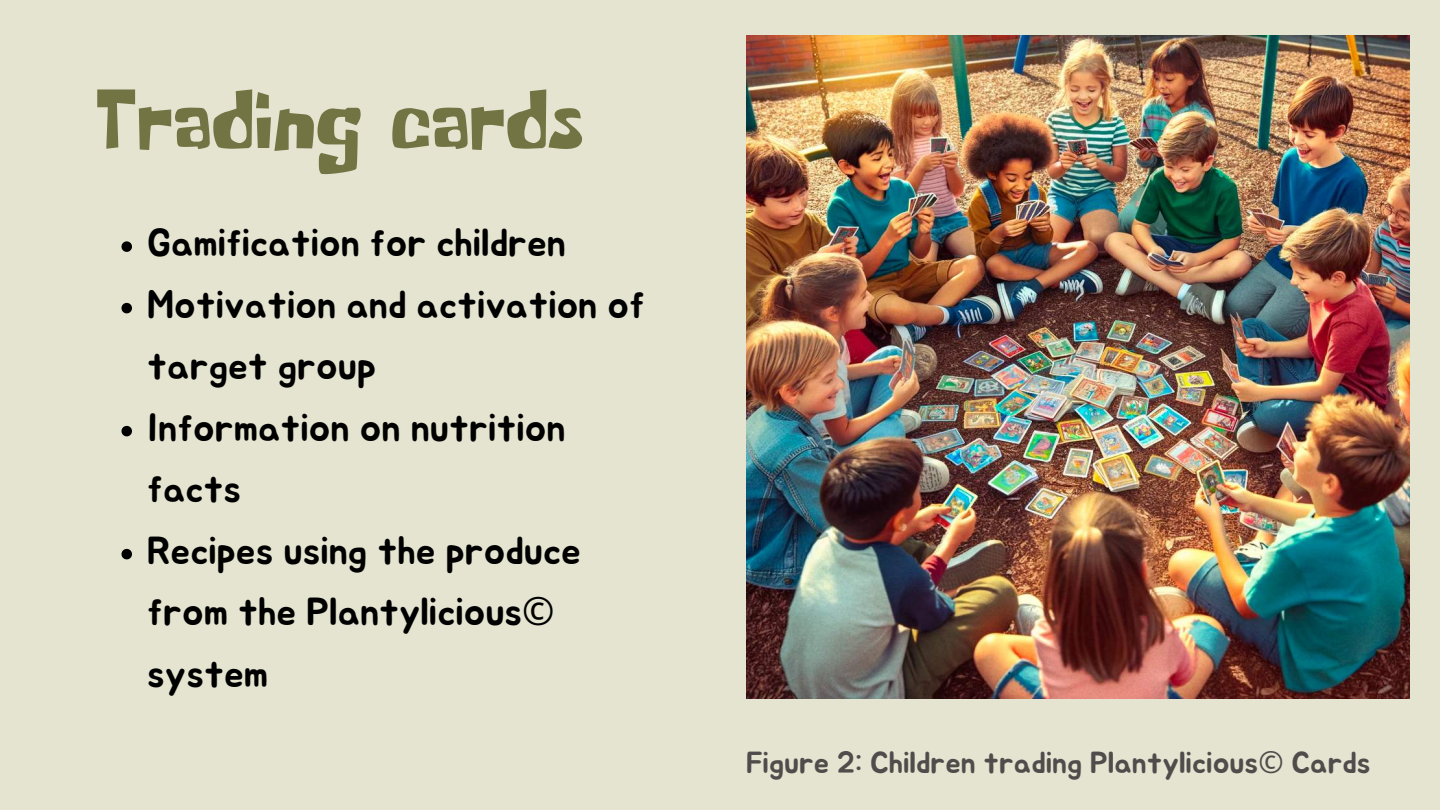
<style>
.page{position:relative;width:1440px;height:810px;background:#e4e4d0}
.page>*{position:absolute;margin:0;border:0;box-sizing:border-box;transform-origin:0 0}
.t1{font:84.7px "Some Time Later";color:#727444}
.t2{font:39px/61.5px "Jua";color:#000}
.t3{font:30.4px "Jua";color:#504c4c}
.s1{font-family:"Noto Sans"}
</style>
<div class="page">
<img style="left:746px;top:36px;width:663px;height:663px">
<svg style="left:122px;top:241px;width:10px;height:11px"></svg>
<svg style="left:122px;top:303px;width:10px;height:10px"></svg>
<svg style="left:122px;top:426px;width:10px;height:10px"></svg>
<svg style="left:122px;top:549px;width:10px;height:10px"></svg>
<h1 class="t1" style="left:95px;top:89px;width:490px">Trading cards</h1>
<p class="t2" style="left:147px;top:214px;width:499px">Gamification for children<br>Motivation and activation of target group<br>Information on nutrition facts<br>Recipes using the produce from the Plantylicious<span class="s1">© </span>system</p>
<p class="t3" style="left:746px;top:749px;width:626px">Figure 2: Children trading Plantylicious<span class="s1">©</span> Cards</p>
</div>
